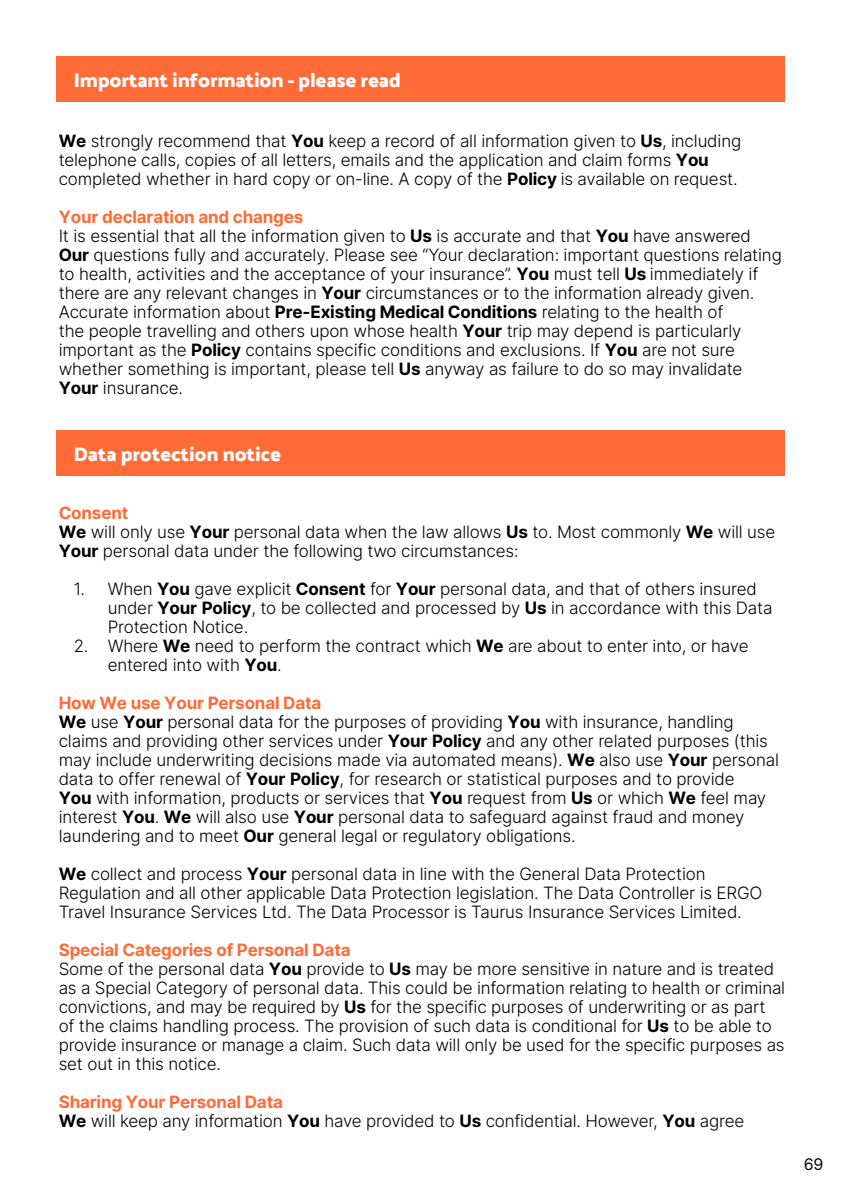
<style>
.page{position:relative;width:842px;height:1191px;background:#fff}
.page>*{position:absolute;margin:0;border:0;box-sizing:border-box;transform-origin:0 0}
.t1{font:600 20px "Palanquin Dark";letter-spacing:-.01em;color:#fff}
.t2{font:300 17px/19px "Inter";letter-spacing:-.01em;color:#000}
.t3{font:16px "Inter";color:#000}
.s1{font-weight:700}
.s2{font-weight:700;color:#ff6b37}
</style>
<div class="page">
<div style="left:57px;top:57px;width:728px;height:45px;background:#ff6b37"></div>
<div style="left:57px;top:430px;width:728px;height:45px;background:#ff6b37"></div>
<p class="t1" style="left:74px;top:68px;width:329px">Important information - please read</p>
<p class="t2" style="left:59px;top:131px;width:684px"><span class="s1">We</span> strongly recommend that <span class="s1">You</span> keep a record of all information given to <span class="s1">Us</span>, including telephone calls, copies of all letters, emails and the application and claim forms <span class="s1">You </span>completed whether in hard copy or on-line. A copy of the <span class="s1">Policy</span> is available on request.</p>
<p class="t2" style="left:59px;top:207px;width:725px"><span class="s2">Your declaration and changes<br></span>It is essential that all the information given to <span class="s1">Us</span> is accurate and that <span class="s1">You</span> have answered <span class="s1">Our</span> questions fully and accurately. Please see “Your declaration: important questions relating to health, activities and the acceptance of your insurance”. <span class="s1">You</span> must tell <span class="s1">Us</span> immediately if there are any relevant changes in <span class="s1">Your</span> circumstances or to the information already given.<br>Accurate information about <span class="s1">Pre-Existing Medical Conditions</span> relating to the health of<br>the people travelling and others upon whose health <span class="s1">Your</span> trip may depend is particularly important as the <span class="s1">Policy</span> contains specific conditions and exclusions. If <span class="s1">You</span> are not sure whether something is important, please tell <span class="s1">Us</span> anyway as failure to do so may invalidate <span class="s1">Your</span> insurance.</p>
<p class="t1" style="left:74px;top:442px;width:209px">Data protection notice</p>
<p class="t2" style="left:59px;top:503px;width:718px"><span class="s2">Consent<br></span><span class="s1">We</span> will only use <span class="s1">Your</span> personal data when the law allows <span class="s1">Us</span> to. Most commonly <span class="s1">We</span> will use<br><span class="s1">Your</span> personal data under the following two circumstances:</p>
<p class="t2" style="left:108px;top:579px;width:666px;text-indent:-34px">1. When <span class="s1">You</span> gave explicit <span class="s1">Consent</span> for <span class="s1">Your</span> personal data, and that of others insured under <span class="s1">Your Policy</span>, to be collected and processed by <span class="s1">Us</span> in accordance with this Data<br>Protection Notice.</p>
<p class="t2" style="left:108px;top:636px;width:642px;text-indent:-34px">2. Where <span class="s1">We</span> need to perform the contract which <span class="s1">We</span> are about to enter into, or have entered into with <span class="s1">You</span>.</p>
<p class="t2" style="left:59px;top:693px;width:722px"><span class="s2">How We use Your Personal Data<br></span><span class="s1">We</span> use <span class="s1">Your</span> personal data for the purposes of providing <span class="s1">You</span> with insurance, handling claims and providing other services under <span class="s1">Your Policy</span> and any other related purposes (this may include underwriting decisions made via automated means). <span class="s1">We</span> also use <span class="s1">Your</span> personal data to offer renewal of <span class="s1">Your Policy</span>, for research or statistical purposes and to provide<br><span class="s1">You</span> with information, products or services that <span class="s1">You</span> request from <span class="s1">Us</span> or which <span class="s1">We</span> feel may interest <span class="s1">You</span>. <span class="s1">We</span> will also use <span class="s1">Your</span> personal data to safeguard against fraud and money laundering and to meet <span class="s1">Our</span> general legal or regulatory obligations.</p>
<p class="t2" style="left:59px;top:864px;width:705px"><span class="s1">We</span> collect and process <span class="s1">Your</span> personal data in line with the General Data Protection<br>Regulation and all other applicable Data Protection legislation. The Data Controller is ERGO<br>Travel Insurance Services Ltd. The Data Processor is Taurus Insurance Services Limited.</p>
<p class="t2" style="left:59px;top:940px;width:728px"><span class="s2">Special Categories of Personal Data<br></span>Some of the personal data <span class="s1">You</span> provide to <span class="s1">Us</span> may be more sensitive in nature and is treated as a Special Category of personal data. This could be information relating to health or criminal convictions, and may be required by <span class="s1">Us</span> for the specific purposes of underwriting or as part of the claims handling process. The provision of such data is conditional for <span class="s1">Us</span> to be able to provide insurance or manage a claim. Such data will only be used for the specific purposes as set out in this notice.</p>
<p class="t2" style="left:59px;top:1092px;width:687px"><span class="s2">Sharing Your Personal Data<br></span><span class="s1">We</span> will keep any information <span class="s1">You</span> have provided to <span class="s1">Us</span> confidential. However, <span class="s1">You</span> agree</p>
<p class="t3" style="left:804px;top:1152px;width:21px">69</p>
</div>
